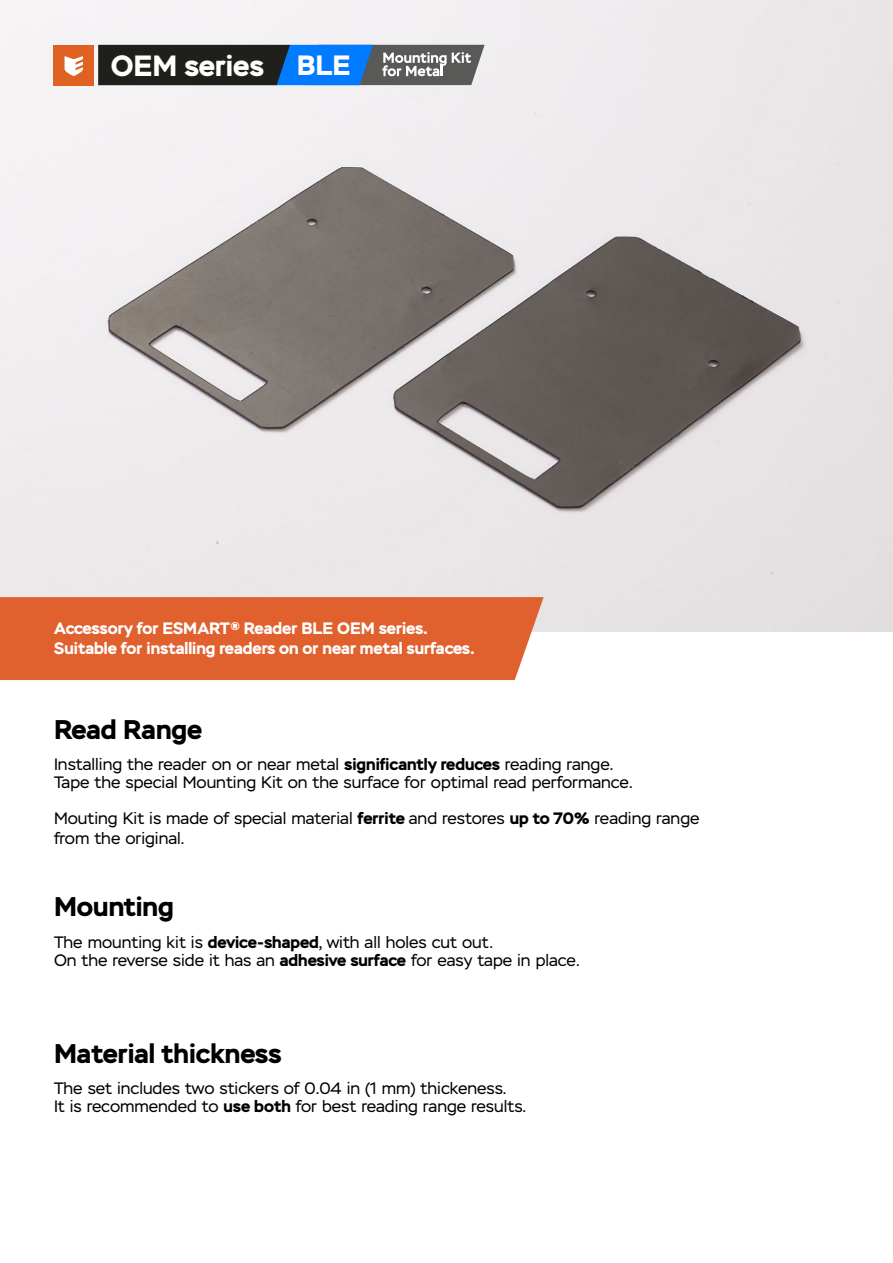
<style>
.page{position:relative;width:893px;height:1263px;background:#fff}
.page>*{position:absolute;margin:0;border:0;box-sizing:border-box;transform-origin:0 0}
.t1{font:700 29.25px "Stem";color:#fff}
.t2{font:700 27px "Stem";color:#000}
.t3{font:16.5px/18px "Stem";color:#000}
.t4{font:700 16.5px/19.8px "Stem";color:#fff}
.s1{font-size:27.9px}
.s2{font-weight:700}
</style>
<div class="page">
<img style="left:0;top:0;width:893px;height:631px">
<div style="left:54px;top:45px;width:40px;height:40px;background:#e06121"></div>
<svg style="left:65px;top:56px;width:18px;height:20px"></svg>
<svg style="left:98px;top:45px;width:387px;height:40px;background:#354f6a"></svg>
<div style="left:0;top:597px;width:544px;height:83px;background:#e0612e"></div>
<h1 class="t1" style="left:111px;top:47px;width:241px">OEM series <span class="s1">BLE</span></h1>
<p class="t4" style="left:54px;top:618px;width:422px">Accessory for ESMART® Reader BLE OEM series.<br>Suitable for installing readers on or near metal surfaces.</p>
<h2 class="t2" style="left:54px;top:712px;width:150px">Read Range</h2>
<p class="t3" style="left:54px;top:756px;width:580px">Installing the reader on or near metal <span class="s2">significantly reduces</span> reading range.<br>Tape the special Mounting Kit on the surface for optimal read performance.</p>
<p class="t3" style="left:54px;top:809px;width:647px;line-height:19.8px">Mouting Kit is made of special material <span class="s2">ferrite</span> and restores <span class="s2">up to 70%</span> reading range from the original.</p>
<h2 class="t2" style="left:54px;top:889px;width:121px">Mounting</h2>
<p class="t3" style="left:54px;top:933px;width:527px">The mounting kit is <span class="s2">device-shaped</span>, with all holes cut out.<br>On the reverse side it has an <span class="s2">adhesive surface</span> for easy tape in place.</p>
<h2 class="t2" style="left:54px;top:1036px;width:229px">Material thickness</h2>
<p class="t3" style="left:54px;top:1080px;width:474px">The set includes two stickers of 0.04 in (1 mm) thickeness.<br>It is recommended to <span class="s2">use both</span> for best reading range results.</p>
</div>
